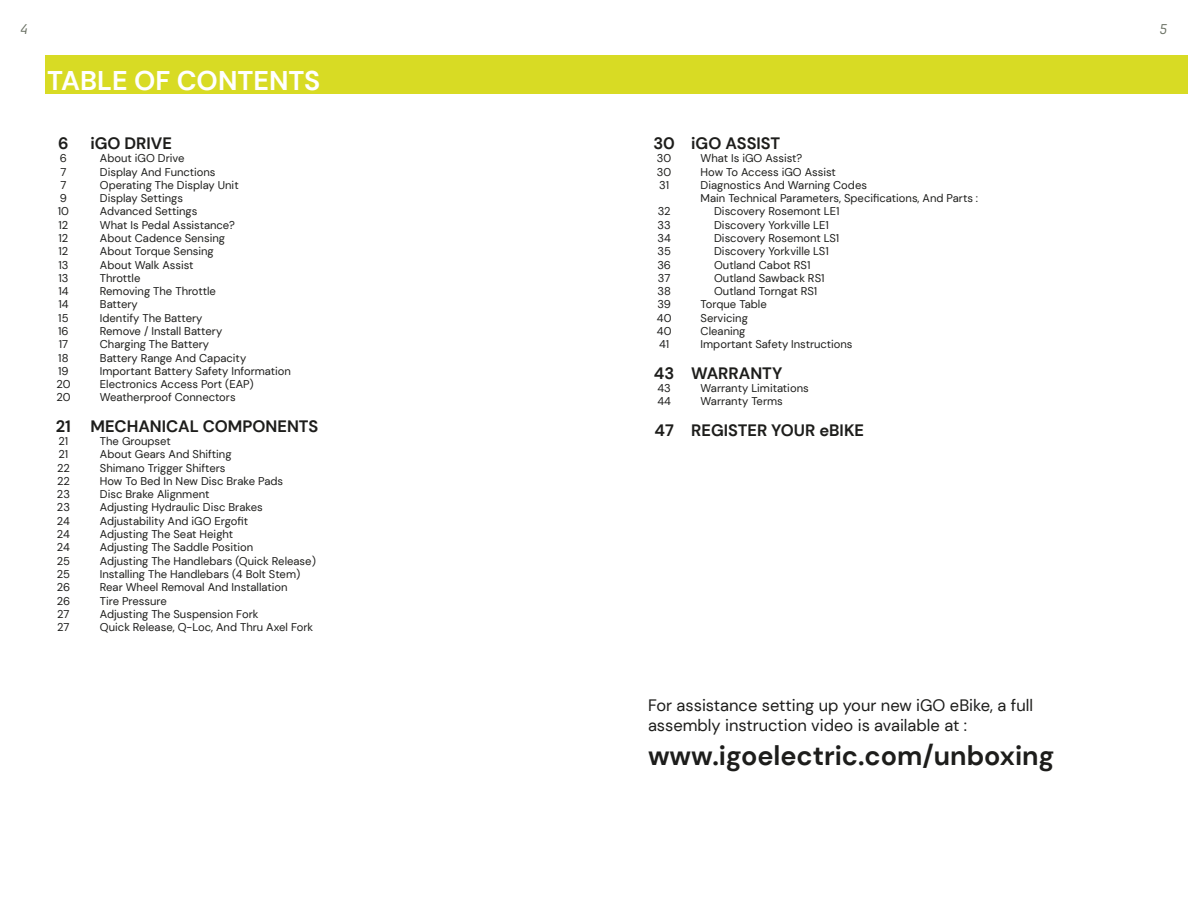
<style>
.page{position:relative;width:1188px;height:918px;background:#fff}
.page>*{position:absolute;margin:0;border:0;box-sizing:border-box;transform-origin:0 0}
.t1{font:700 27px "DM Sans";color:#1d1d1b}
.t2{font:700 27px "DM Sans";color:#fff}
.t3{font:16.5px/19.8px "DM Sans";color:#1d1d1b}
.t4{font:700 16.5px "DM Sans";color:#1d1d1b}
.t5{font:italic 13.5px "Jet Brains Mono";color:#697063}
.t6{font:11.25px/13.4px "DM Sans";color:#1d1d1b}
</style>
<div class="page">
<div style="left:45px;top:55px;width:1143px;height:39px;background:#d8db24"></div>
<p class="t5" style="left:20px;top:19px;width:10px">4</p>
<p class="t5" style="left:1160px;top:19px;width:10px">5</p>
<h1 class="t2" style="left:47px;top:64px;width:275px">TABLE OF CONTENTS</h1>
<h2 class="t4" style="left:58px;top:133px;width:12px">6</h2>
<p class="t6" style="left:56px;top:152px;width:16px;text-align:center">6<br>7<br>7<br>9<br>10<br>12<br>12<br>12<br>13<br>13<br>14<br>14<br>15<br>16<br>17<br>18<br>19<br>20<br>20</p>
<h2 class="t4" style="left:56px;top:416px;width:17px">21</h2>
<p class="t6" style="left:57px;top:434px;width:15px">21<br>21<br>22<br>22<br>23<br>23<br>24<br>24<br>24<br>25<br>25<br>26<br>26<br>27<br>27</p>
<h2 class="t4" style="left:90px;top:133px;width:83px">iGO DRIVE</h2>
<p class="t6" style="left:100px;top:152px;width:193px">About iGO Drive<br>Display And Functions<br>Operating The Display Unit<br>Display Settings<br>Advanced Settings<br>What Is Pedal Assistance?<br>About Cadence Sensing<br>About Torque Sensing<br>About Walk Assist<br>Throttle<br>Removing The Throttle<br>Battery<br>Identify The Battery<br>Remove / Install Battery<br>Charging The Battery<br>Battery Range And Capacity<br>Important Battery Safety Information<br>Electronics Access Port (EAP)<br>Weatherproof Connectors</p>
<h2 class="t4" style="left:90px;top:416px;width:229px">MECHANICAL COMPONENTS</h2>
<p class="t6" style="left:100px;top:434px;width:217px">The Groupset<br>About Gears And Shifting<br>Shimano Trigger Shifters<br>How To Bed In New Disc Brake Pads<br>Disc Brake Alignment<br>Adjusting Hydraulic Disc Brakes<br>Adjustability And iGO Ergofit<br>Adjusting The Seat Height<br>Adjusting The Saddle Position<br>Adjusting The Handlebars (Quick Release)<br>Installing The Handlebars (4 Bolt Stem)<br>Rear Wheel Removal And Installation<br>Tire Pressure<br>Adjusting The Suspension Fork<br>Quick Release, Q-Loc, And Thru Axel Fork</p>
<h2 class="t4" style="left:653px;top:133px;width:23px">30</h2>
<p class="t6" style="left:657px;top:152px;width:16px;text-align:justify">30<br>30<br>31</p>
<p class="t6" style="left:657px;top:205px;width:16px;text-align:justify">32<br>33<br>34<br>35<br>36<br>37<br>38<br>39<br>40<br>40<br>41</p>
<h2 class="t4" style="left:654px;top:363px;width:22px">43</h2>
<p class="t6" style="left:657px;top:381px;width:15px">43<br>44</p>
<h2 class="t4" style="left:655px;top:419px;width:21px">47</h2>
<h2 class="t4" style="left:691px;top:133px;width:91px">iGO ASSIST</h2>
<p class="t6" style="left:701px;top:152px;width:103px">What Is iGO Assist?</p>
<p class="t6" style="left:701px;top:165px;width:137px">How To Access iGO Assist</p>
<p class="t6" style="left:701px;top:178px;width:168px">Diagnostics And Warning Codes</p>
<p class="t6" style="left:701px;top:191px;width:279px">Main Technical Parameters, Specifications, And Parts :</p>
<p class="t6" style="left:714px;top:205px;width:127px">Discovery Rosemont LE1</p>
<p class="t6" style="left:714px;top:218px;width:116px">Discovery Yorkville LE1</p>
<p class="t6" style="left:714px;top:231px;width:127px">Discovery Rosemont LS1</p>
<p class="t6" style="left:714px;top:245px;width:116px">Discovery Yorkville LS1</p>
<p class="t6" style="left:714px;top:258px;width:98px">Outland Cabot RS1</p>
<p class="t6" style="left:714px;top:271px;width:112px">Outland Sawback RS1</p>
<p class="t6" style="left:714px;top:284px;width:105px">Outland Torngat RS1</p>
<p class="t6" style="left:701px;top:298px;width:68px">Torque Table</p>
<p class="t6" style="left:701px;top:311px;width:49px">Servicing</p>
<p class="t6" style="left:701px;top:324px;width:46px">Cleaning</p>
<p class="t6" style="left:701px;top:338px;width:153px">Important Safety Instructions</p>
<h2 class="t4" style="left:691px;top:363px;width:93px">WARRANTY</h2>
<p class="t6" style="left:701px;top:381px;width:110px">Warranty Limitations<br>Warranty Terms</p>
<h2 class="t4" style="left:691px;top:419px;width:174px">REGISTER YOUR eBIKE</h2>
<h2 class="t3" style="left:648px;top:695px;width:387px">For assistance setting up your new iGO eBike, a full assembly instruction video is available at :</h2>
<h1 class="t1" style="left:648px;top:738px;width:408px">www.igoelectric.com/unboxing</h1>
</div>
